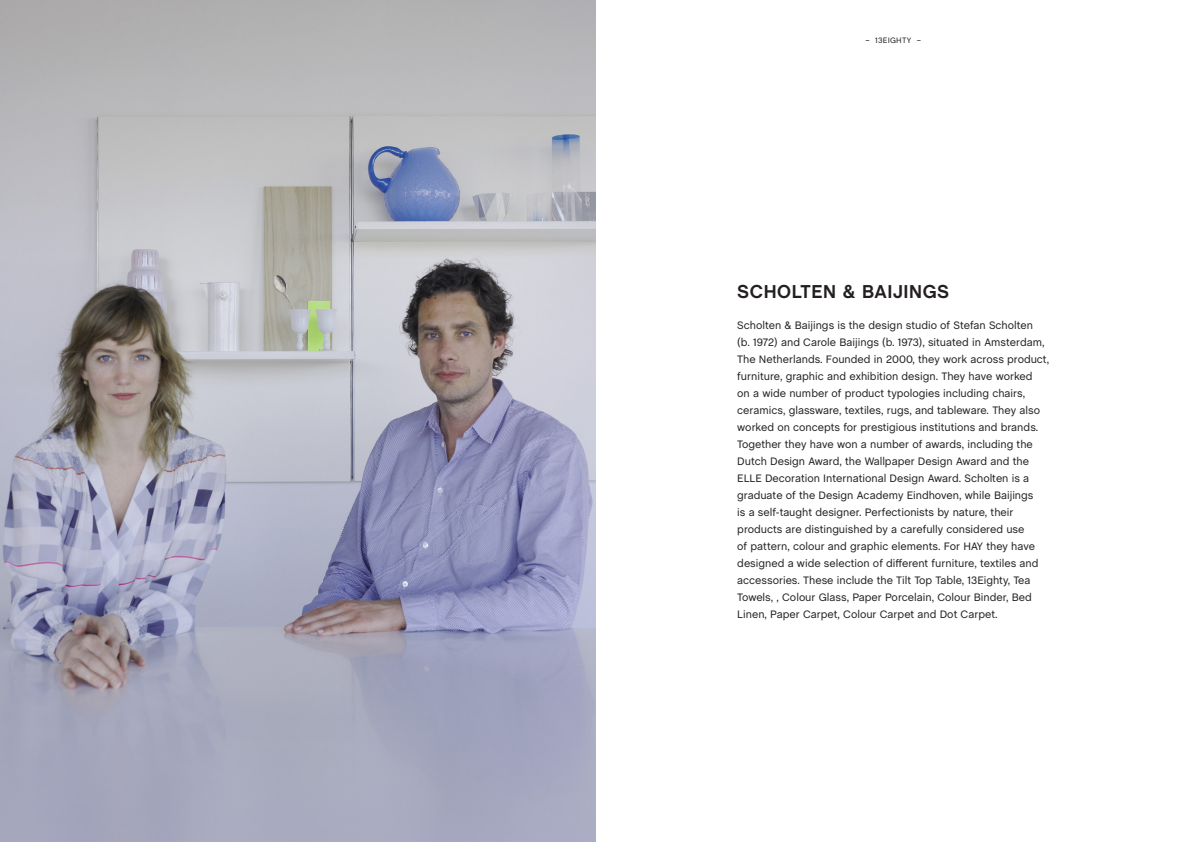
<style>
.page{position:relative;width:1191px;height:842px;background:#fff}
.page>*{position:absolute;margin:0;border:0;box-sizing:border-box;transform-origin:0 0}
._01_Header{font:700 19px "Chalet";letter-spacing:.03em;color:#231f20}
._02_Bodytext{font:11px/17px "Chalet";color:#231f20}
.t1{font:8px "Chalet";letter-spacing:.03em;color:#231f20}
</style>
<div class="page">
<img style="left:0;top:0;width:595px;height:842px">
<p class="t1" style="left:865px;top:35px;width:57px">– 13EIGHTY –</p>
<p class="_01_Header" style="left:737px;top:280px;width:214px">SCHOLTEN &amp; BAIJINGS</p>
<p class="_02_Bodytext" style="left:737px;top:317px;width:313px">Scholten &amp; Baijings is the design studio of Stefan Scholten<br>(b. 1972) and Carole Baijings (b. 1973), situated in Amsterdam, The Netherlands. Founded in 2000, they work across product, furniture, graphic and exhibition design. They have worked<br>on a wide number of product typologies including chairs, ceramics, glassware, textiles, rugs, and tableware. They also worked on concepts for prestigious institutions and brands.<br>Together they have won a number of awards, including the Dutch Design Award, the Wallpaper Design Award and the ELLE Decoration International Design Award. Scholten is a graduate of the Design Academy Eindhoven, while Baijings<br>is a self-taught designer. Perfectionists by nature, their products are distinguished by a carefully considered use<br>of pattern, colour and graphic elements. For HAY they have designed a wide selection of different furniture, textiles and accessories. These include the Tilt Top Table, 13Eighty, Tea Towels, , Colour Glass, Paper Porcelain, Colour Binder, Bed Linen, Paper Carpet, Colour Carpet and Dot Carpet.</p>
</div>
